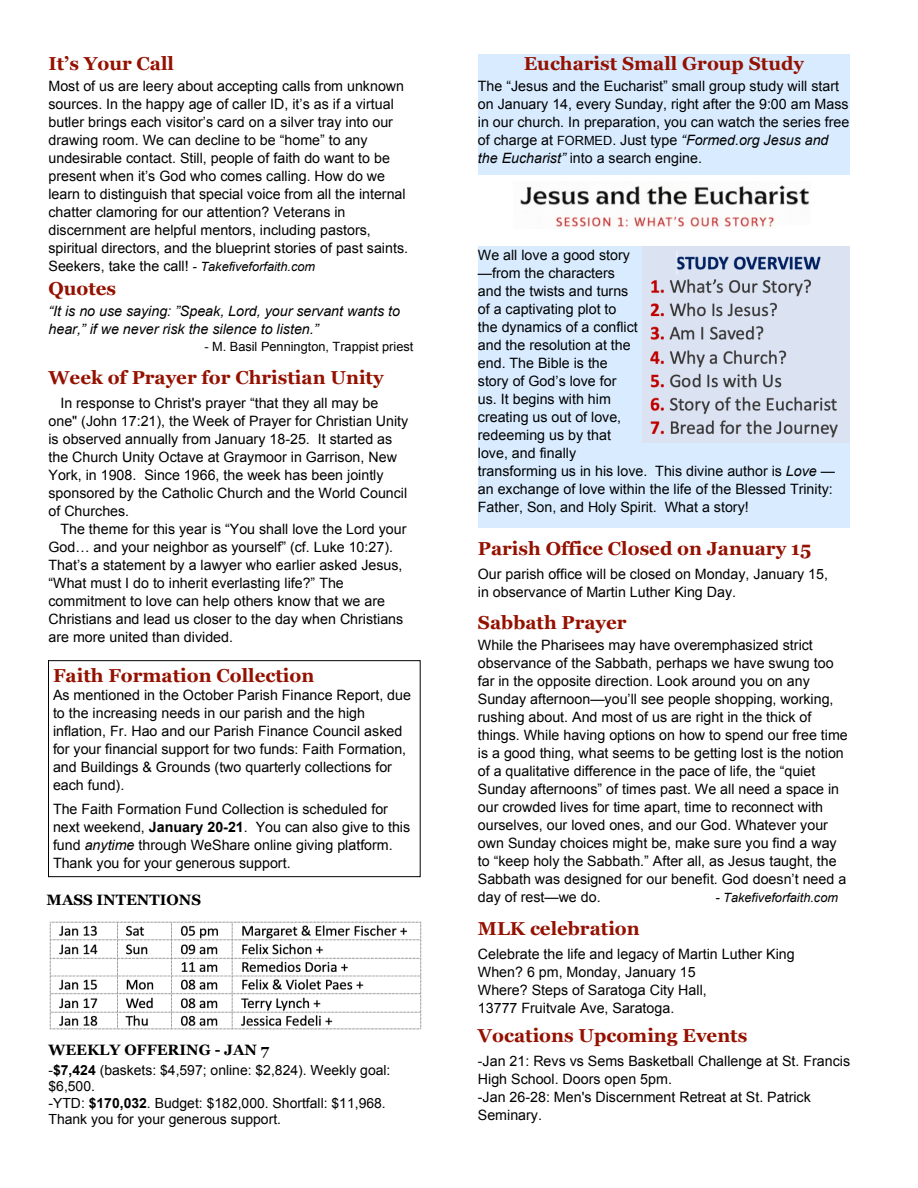
<style>
.page{position:relative;width:918px;height:1188px;background:#fff}
.page>*{position:absolute;margin:0;border:0;box-sizing:border-box;transform-origin:0 0}
.t1{font:700 18.75px "Georgia";color:#941100}
.t2{font:700 15px "Georgia";color:#000}
.t3{font:14.25px/18px "Arial";color:#000}
.t4{font:italic 14.25px/18px "Arial";color:#000}
.t5{font:13.95px/16.5px "Arial";color:#000}
.t6{font:italic 12.75px "Arial";color:#000}
.t7{font:12.75px "Arial";color:#000}
.s1{font-style:normal;font-size:14.25px}
.s2{font-weight:700}
.s3{font-style:italic}
.s4{font-size:12.75px}
</style>
<div class="page">
<div style="left:478px;top:246px;width:372px;height:281px;background:#d9ecff"></div>
<div style="left:48px;top:660px;width:373px;height:217px;border:1px solid #000"></div>
<img style="left:49px;top:921px;width:373px;height:109px">
<img style="left:520px;top:185px;width:290px;height:43px">
<div style="left:478px;top:54px;width:372px;height:120px;background:#d9ecff"></div>
<img style="left:642px;top:246px;width:208px;height:196px">
<h1 class="t1" style="left:49px;top:53px;width:127px">It’s Your Call</h1>
<p class="t3" style="left:49px;top:77px;width:361px">Most of us are leery about accepting calls from unknown sources. In the happy age of caller ID, it’s as if a virtual butler brings each visitor’s card on a silver tray into our drawing room. We can decline to be “home” to any undesirable contact. Still, people of faith do want to be present when it’s God who comes calling. How do we learn to distinguish that special voice from all the internal chatter clamoring for our attention? Veterans in discernment are helpful mentors, including pastors, spiritual directors, and the blueprint stories of past saints.</p>
<p class="t6" style="left:49px;top:260px;width:268px"><span class="s1">Seekers, take the call!</span> - Takefiveforfaith.com</p>
<h1 class="t1" style="left:49px;top:278px;width:69px">Quotes</h1>
<p class="t4" style="left:49px;top:302px;width:353px">“It is no use saying: ”Speak, Lord, your servant wants to hear,” if we never risk the silence to listen.”</p>
<p class="t7" style="left:204px;top:339px;width:211px">- M. Basil Pennington, Trappist priest</p>
<h1 class="t1" style="left:49px;top:367px;width:337px">Week of Prayer for Christian Unity</h1>
<p class="t3" style="left:49px;top:394px;width:361px;text-indent:12px">In response to Christ's prayer “that they all may be one" (John 17:21), the Week of Prayer for Christian Unity is observed annually from January 18-25. It started as the Church Unity Octave at Graymoor in Garrison, New York, in 1908. Since 1966, the week has been jointly sponsored by the Catholic Church and the World Council of Churches.</p>
<p class="t3" style="left:49px;top:520px;width:360px;text-indent:12px">The theme for this year is “You shall love the Lord your God… and your neighbor as yourself” (cf. Luke 10:27).<br>That’s a statement by a lawyer who earlier asked Jesus, “What must I do to inherit everlasting life?” The commitment to love can help others know that we are Christians and lead us closer to the day when Christians are more united than divided.</p>
<h1 class="t1" style="left:53px;top:664px;width:263px">Faith Formation Collection</h1>
<p class="t3" style="left:53px;top:686px;width:360px">As mentioned in the October Parish Finance Report, due to the increasing needs in our parish and the high inflation, Fr. Hao and our Parish Finance Council asked for your financial support for two funds: Faith Formation, and Buildings &amp; Grounds (two quarterly collections for each fund).</p>
<p class="t3" style="left:53px;top:800px;width:359px">The Faith Formation Fund Collection is scheduled for next weekend, <span class="s2">January 20-21</span>. You can also give to this fund <span class="s3">anytime</span> through WeShare online giving platform.<br>Thank you for your generous support.</p>
<p class="t2" style="left:47px;top:891px;width:156px">MASS INTENTIONS</p>
<p class="t2" style="left:49px;top:1041px;width:222px">WEEKLY OFFERING - JAN 7</p>
<p class="t5" style="left:49px;top:1061px;width:343px">-<span class="s2">$7,424</span> (baskets: $4,597; online: $2,824). Weekly goal: $6,500.<br>-YTD: <span class="s2">$170,032</span>. Budget: $182,000. Shortfall: $11,968.<br>Thank you for your generous support.</p>
<h1 class="t1" style="left:524px;top:53px;width:282px">Eucharist Small Group Study</h1>
<p class="t3" style="left:478px;top:77px;width:373px">The “Jesus and the Eucharist” small group study will start on January 14, every Sunday, right after the 9:00 am Mass in our church. In preparation, you can watch the series free of charge at <span class="s4">FORMED</span>. Just type <span class="s3">“Formed.org Jesus and the Eucharist”</span> into a search engine.</p>
<p class="t3" style="left:478px;top:246px;width:359px">We all love a good story<br>—from the characters<br>and the twists and turns<br>of a captivating plot to<br>the dynamics of a conflict<br>and the resolution at the<br>end. The Bible is the<br>story of God’s love for<br>us. It begins with him<br>creating us out of love,<br>redeeming us by that<br>love, and finally<br>transforming us in his love. This divine author is <span class="s3">Love</span> — an exchange of love within the life of the Blessed Trinity:<br>Father, Son, and Holy Spirit. What a story!</p>
<h1 class="t1" style="left:478px;top:538px;width:335px">Parish Office Closed on January 15</h1>
<p class="t3" style="left:478px;top:565px;width:352px">Our parish office will be closed on Monday, January 15, in observance of Martin Luther King Day.</p>
<h1 class="t1" style="left:478px;top:612px;width:150px">Sabbath Prayer</h1>
<p class="t3" style="left:478px;top:636px;width:371px">While the Pharisees may have overemphasized strict observance of the Sabbath, perhaps we have swung too far in the opposite direction. Look around you on any Sunday afternoon—you’ll see people shopping, working, rushing about. And most of us are right in the thick of things. While having options on how to spend our free time is a good thing, what seems to be getting lost is the notion of a qualitative difference in the pace of life, the “quiet Sunday afternoons” of times past. We all need a space in our crowded lives for time apart, time to reconnect with ourselves, our loved ones, and our God. Whatever your own Sunday choices might be, make sure you find a way to “keep holy the Sabbath.” After all, as Jesus taught, the Sabbath was designed for our benefit. God doesn’t need a day of rest—we do.</p>
<p class="t6" style="left:715px;top:891px;width:124px">- Takefiveforfaith.com</p>
<h1 class="t1" style="left:478px;top:918px;width:163px">MLK celebration</h1>
<p class="t3" style="left:478px;top:945px;width:318px">Celebrate the life and legacy of Martin Luther King When? 6 pm, Monday, January 15<br>Where? Steps of Saratoga City Hall,<br>13777 Fruitvale Ave, Saratoga.</p>
<h1 class="t1" style="left:478px;top:1025px;width:271px">Vocations Upcoming Events</h1>
<p class="t3" style="left:478px;top:1052px;width:374px">-Jan 21: Revs vs Sems Basketball Challenge at St. Francis High School. Doors open 5pm.<br>-Jan 26-28: Men's Discernment Retreat at St. Patrick Seminary.</p>
</div>
